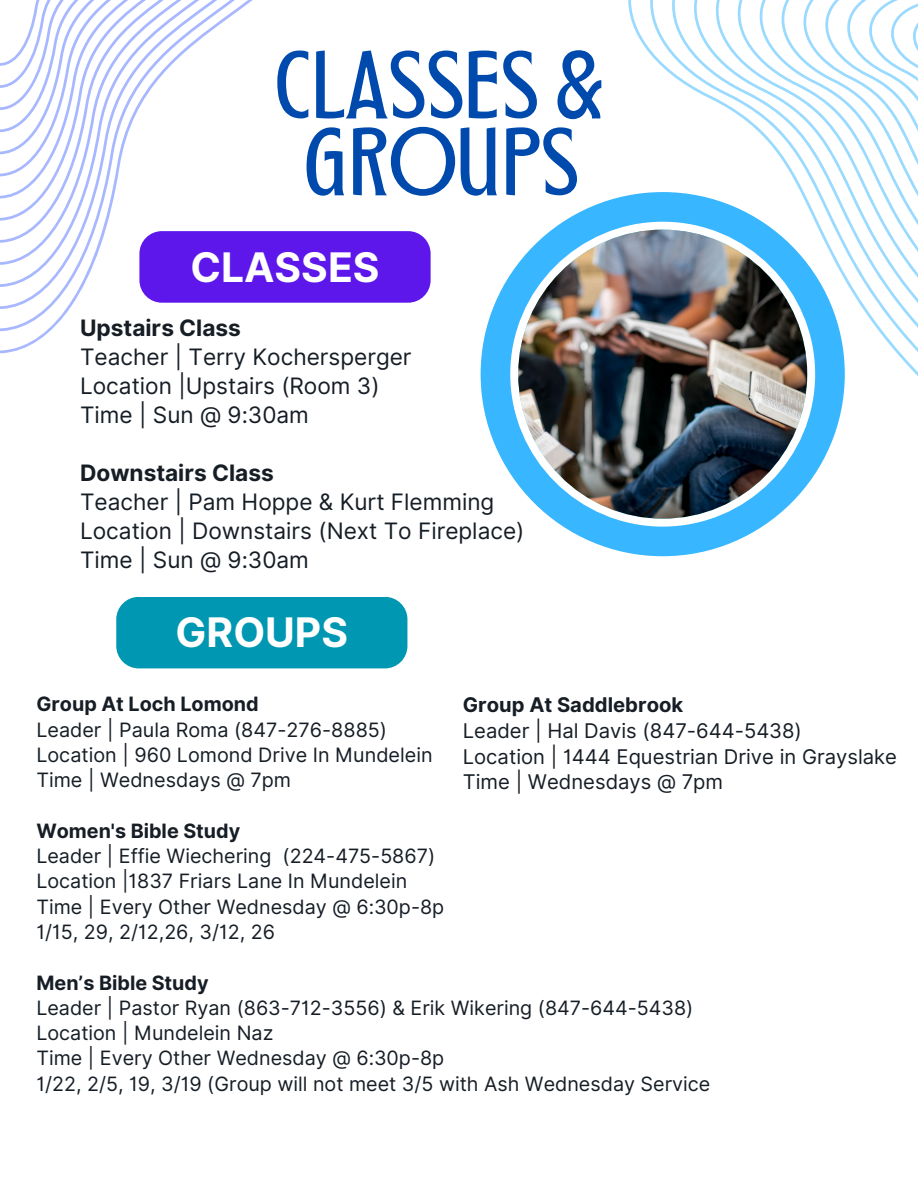
<style>
.page{position:relative;width:918px;height:1188px;background:#fff}
.page>*{position:absolute;margin:0;border:0;box-sizing:border-box;transform-origin:0 0}
.t1{font:77.7px/76.8px "Montagna LTD";color:#004aad;text-align:center}
.t2{font:700 40.8px "Inter";color:#fff}
.t3{font:22.65px/29px "Inter";color:#161d25}
.t4{font:20.25px "Inter";color:#161d25}
.t5{font:700 20.25px "Inter";color:#161d25}
.t6{font:19.8px "Inter";color:#161d25}
.t7{font:700 19.8px "Inter";color:#161d25}
.s1{font-weight:700}
</style>
<div class="page">
<svg style="left:628px;top:0;width:290px;height:376px"></svg>
<svg style="left:0;top:0;width:414px;height:354px"></svg>
<img style="left:481px;top:192px;width:364px;height:364px">
<div style="left:139px;top:231px;width:292px;height:72px;background:#5e17eb;border-radius:22px"></div>
<div style="left:116px;top:597px;width:291px;height:71px;background:#0097b2;border-radius:22px"></div>
<h2 class="t1" style="left:275px;top:54px;width:334px">CLASSES &amp;<br>GROUPS</h2>
<p class="t2" style="left:190px;top:242px;width:191px">CLASSES</p>
<p class="t3" style="left:80px;top:314px;width:333px"><span class="s1">Upstairs Class<br></span>Teacher | Terry Kochersperger<br>Location |Upstairs (Room 3)<br>Time | Sun @ 9:30am</p>
<h1 class="t3" style="left:80px;top:459px;width:446px"><span class="s1">Downstairs Class<br></span>Teacher | Pam Hoppe &amp; Kurt Flemming<br>Location | Downstairs (Next To Fireplace)<br>Time | Sun @ 9:30am</h1>
<h3 class="t2" style="left:176px;top:608px;width:174px">GROUPS</h3>
<h3 class="t7" style="left:36px;top:692px;width:224px">Group At Loch Lomond</h3>
<h2 class="t6" style="left:36px;top:718px;width:352px">Leader | Paula Roma (847-276-8885)</h2>
<p class="t6" style="left:36px;top:743px;width:398px">Location | 960 Lomond Drive In Mundelein</p>
<p class="t6" style="left:36px;top:768px;width:256px">Time | Wednesdays @ 7pm</p>
<p class="t7" style="left:36px;top:819px;width:205px">Women's Bible Study</p>
<p class="t6" style="left:36px;top:844px;width:400px">Leader | Effie Wiechering (224-475-5867)</p>
<p class="t6" style="left:36px;top:869px;width:372px">Location |1837 Friars Lane In Mundelein</p>
<p class="t6" style="left:36px;top:895px;width:409px">Time | Every Other Wednesday @ 6:30p-8p</p>
<p class="t6" style="left:36px;top:920px;width:240px">1/15, 29, 2/12,26, 3/12, 26</p>
<p class="t7" style="left:36px;top:971px;width:174px">Men’s Bible Study</p>
<p class="t6" style="left:36px;top:996px;width:659px">Leader | Pastor Ryan (863-712-3556) &amp; Erik Wikering (847-644-5438)</p>
<p class="t6" style="left:36px;top:1021px;width:238px">Location | Mundelein Naz</p>
<p class="t6" style="left:36px;top:1046px;width:409px">Time | Every Other Wednesday @ 6:30p-8p</p>
<p class="t6" style="left:36px;top:1072px;width:676px">1/22, 2/5, 19, 3/19 (Group will not meet 3/5 with Ash Wednesday Service</p>
<p class="t5" style="left:463px;top:692px;width:222px">Group At Saddlebrook</p>
<p class="t4" style="left:463px;top:718px;width:341px">Leader | Hal Davis (847-644-5438)</p>
<p class="t4" style="left:463px;top:744px;width:436px">Location | 1444 Equestrian Drive in Grayslake</p>
<p class="t4" style="left:463px;top:770px;width:262px">Time | Wednesdays @ 7pm</p>
</div>
